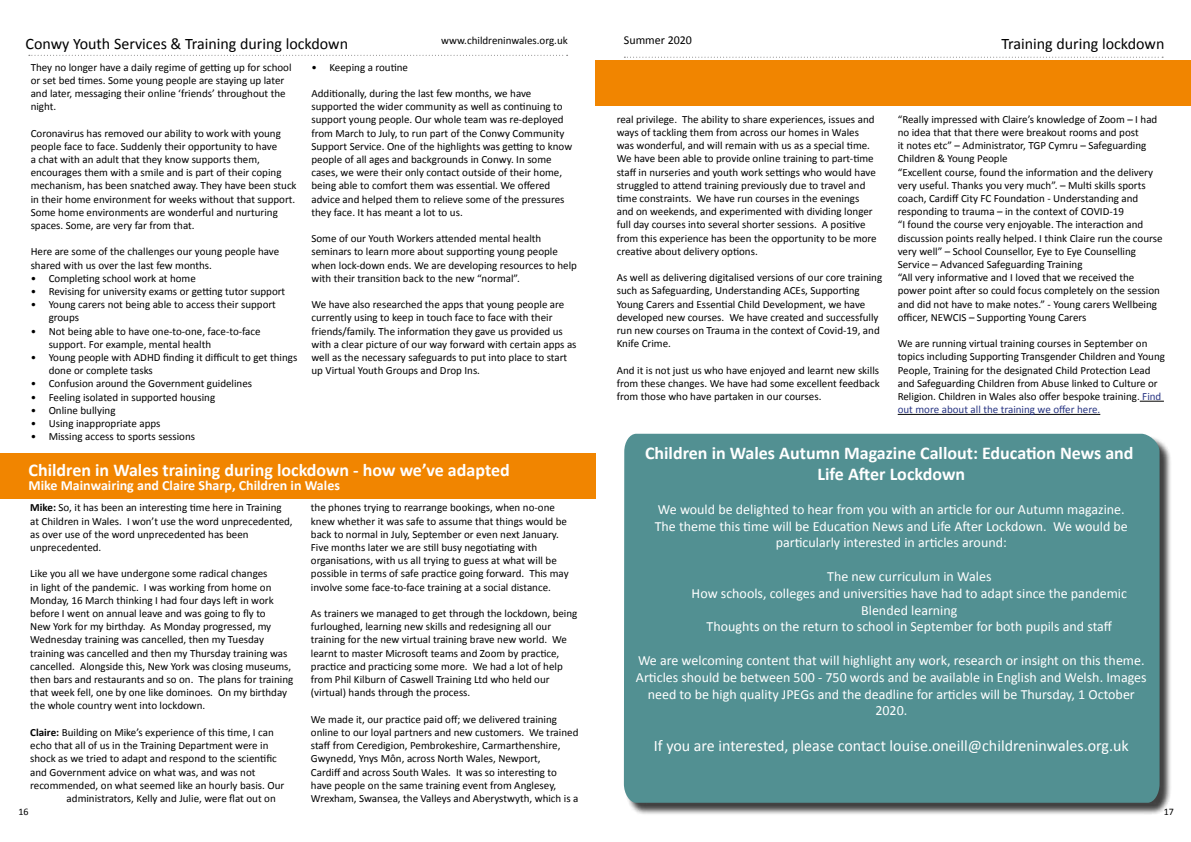
<style>
.page{position:relative;width:1191px;height:842px;background:#fff}
.page>*{position:absolute;margin:0;border:0;box-sizing:border-box;transform-origin:0 0}
.t1{font:700 18px/21.6px "Calibri";color:#fff;text-align:center}
.t2{font:16px "Calibri";color:#fff}
.t3{font:16px "Calibri";color:#000}
.t4{font:14px/16.8px "Calibri";color:#fff;text-align:center}
.t5{font:700 14px "Calibri";color:#fff}
.t6{font:12px "Calibri";color:#000}
.t7{font:11px/13.2px "Calibri";color:#000}
.t8{font:10px "Calibri";color:#000}
.s1{font-weight:700}
.s2{color:#283583}
</style>
<div class="page">
<svg style="left:624px;top:57px;width:539px;height:1px"></svg>
<svg style="left:29px;top:55px;width:538px;height:1px"></svg>
<div style="left:0;top:454px;width:595px;height:45px;background:#f18500"></div>
<svg style="left:1139px;top:401px;width:24px;height:1px"></svg>
<hr style="left:897px;top:414px;width:203px;height:1px;background:#000">
<div style="left:595px;top:61px;width:596px;height:45px;background:#f18500"></div>
<div style="left:625px;top:435px;width:546px;height:380px;background:#000;opacity:.75"></div>
<div style="left:624px;top:434px;width:535px;height:369px;background:#529092"></div>
<p class="t7" style="left:441px;top:34px;width:128px">www.childreninwales.org.uk</p>
<p class="t6" style="left:624px;top:33px;width:70px">Summer 2020</p>
<h2 class="t3" style="left:26px;top:34px;width:324px">Conwy Youth Services &amp; Training during lockdown</h2>
<h2 class="t3" style="left:1001px;top:34px;width:164px">Training during lockdown</h2>
<p class="t7" style="left:31px;top:60px;width:262px">They no longer have a daily regime of getting up for school or set bed times. Some young people are staying up later and later, messaging their online ‘friends’ throughout the night.</p>
<p class="t7" style="left:31px;top:126px;width:267px">Coronavirus has removed our ability to work with young people face to face. Suddenly their opportunity to have<br>a chat with an adult that they know supports them, encourages them with a smile and is part of their coping mechanism, has been snatched away. They have been stuck in their home environment for weeks without that support.<br>Some home environments are wonderful and nurturing spaces. Some, are very far from that.</p>
<p class="t7" style="left:31px;top:245px;width:250px">Here are some of the challenges our young people have shared with us over the last few months.</p>
<p class="t7" style="left:31px;top:272px;width:167px">• Completing school work at home</p>
<p class="t7" style="left:31px;top:285px;width:256px">• Revising for university exams or getting tutor support</p>
<p class="t7" style="left:49px;top:298px;width:229px;text-indent:-18px">• Young carers not being able to access their support groups</p>
<p class="t7" style="left:49px;top:324px;width:213px;text-indent:-18px">• Not being able to have one-to-one, face-to-face support. For example, mental health</p>
<p class="t7" style="left:49px;top:351px;width:250px;text-indent:-18px">• Young people with ADHD finding it difficult to get things done or complete tasks</p>
<p class="t7" style="left:31px;top:377px;width:223px">• Confusion around the Government guidelines</p>
<p class="t7" style="left:31px;top:390px;width:186px">• Feeling isolated in supported housing</p>
<p class="t7" style="left:31px;top:404px;width:86px">• Online bullying</p>
<p class="t7" style="left:31px;top:417px;width:131px">• Using inappropriate apps</p>
<p class="t7" style="left:31px;top:430px;width:166px">• Missing access to sports sessions</p>
<p class="t7" style="left:311px;top:60px;width:98px">• Keeping a routine</p>
<p class="t7" style="left:311px;top:87px;width:262px">Additionally, during the last few months, we have supported the wider community as well as continuing to support young people. Our whole team was re-deployed from March to July, to run part of the Conwy Community Support Service. One of the highlights was getting to know people of all ages and backgrounds in Conwy. In some cases, we were their only contact outside of their home, being able to comfort them was essential. We offered advice and helped them to relieve some of the pressures they face. It has meant a lot to us.</p>
<p class="t7" style="left:311px;top:232px;width:267px">Some of our Youth Workers attended mental health seminars to learn more about supporting young people when lock-down ends. We are developing resources to help with their transition back to the new “normal”.</p>
<p class="t7" style="left:311px;top:298px;width:267px">We have also researched the apps that young people are currently using to keep in touch face to face with their friends/family. The information they gave us provided us with a clear picture of our way forward with certain apps as well as the necessary safeguards to put into place to start up Virtual Youth Groups and Drop Ins.</p>
<h1 class="t1" style="left:28px;top:459px;width:483px">Children in Wales training during lockdown - how we’ve adapted</h1>
<p class="t5" style="left:28px;top:477px;width:313px">Mike Mainwairing and Claire Sharp, Children in Wales</p>
<p class="t7" style="left:30px;top:501px;width:264px"><span class="s1">Mike:</span> So, it has been an interesting time here in Training at Children in Wales. I won’t use the word unprecedented, as over use of the word unprecedented has been unprecedented.</p>
<p class="t7" style="left:30px;top:567px;width:265px">Like you all we have undergone some radical changes<br>in light of the pandemic. I was working from home on Monday, 16 March thinking I had four days left in work before I went on annual leave and was going to fly to<br>New York for my birthday. As Monday progressed, my Wednesday training was cancelled, then my Tuesday training was cancelled and then my Thursday training was cancelled. Alongside this, New York was closing museums, then bars and restaurants and so on. The plans for training that week fell, one by one like dominoes. On my birthday the whole country went into lockdown.</p>
<p class="t7" style="left:30px;top:726px;width:245px"><span class="s1">Claire:</span> Building on Mike’s experience of this time, I can</p>
<p class="t7" style="left:30px;top:739px;width:240px">echo that all of us in the Training Department were in</p>
<p class="t7" style="left:30px;top:752px;width:248px">shock as we tried to adapt and respond to the scientific</p>
<p class="t7" style="left:30px;top:765px;width:227px">and Government advice on what was, and was not</p>
<p class="t7" style="left:30px;top:778px;width:256px">recommended, on what seemed like an hourly basis. Our</p>
<p class="t7" style="left:67px;top:792px;width:211px">administrators, Kelly and Julie, were flat out on</p>
<p class="t7" style="left:311px;top:501px;width:259px">the phones trying to rearrange bookings, when no-one knew whether it was safe to assume that things would be back to normal in July, September or even next January.<br>Five months later we are still busy negotiating with organisations, with us all trying to guess at what will be possible in terms of safe practice going forward. This may involve some face-to-face training at a social distance.</p>
<p class="t7" style="left:311px;top:607px;width:268px">As trainers we managed to get through the lockdown, being furloughed, learning new skills and redesigning all our training for the new virtual training brave new world. We learnt to master Microsoft teams and Zoom by practice, practice and practicing some more. We had a lot of help from Phil Kilburn of Caswell Training Ltd who held our (virtual) hands through the process.</p>
<p class="t7" style="left:311px;top:712px;width:269px">We made it, our practice paid off; we delivered training online to our loyal partners and new customers. We trained staff from Ceredigion, Pembrokeshire, Carmarthenshire, Gwynedd, Ynys Môn, across North Wales, Newport,<br>Cardiff and across South Wales. It was so interesting to have people on the same training event from Anglesey, Wrexham, Swansea, the Valleys and Aberystwyth, which is a</p>
<p class="t7" style="left:617px;top:112px;width:261px">real privilege. The ability to share experiences, issues and ways of tackling them from across our homes in Wales was wonderful, and will remain with us as a special time.<br>We have been able to provide online training to part-time staff in nurseries and youth work settings who would have struggled to attend training previously due to travel and time constraints. We have run courses in the evenings and on weekends, and experimented with dividing longer full day courses into several shorter sessions. A positive from this experience has been the opportunity to be more creative about delivery options.</p>
<p class="t7" style="left:617px;top:271px;width:267px">As well as delivering digitalised versions of our core training such as Safeguarding, Understanding ACEs, Supporting Young Carers and Essential Child Development, we have developed new courses. We have created and successfully run new courses on Trauma in the context of Covid-19, and Knife Crime.</p>
<p class="t7" style="left:617px;top:363px;width:264px;text-align:justify">And it is not just us who have enjoyed and learnt new skills from these changes. We have had some excellent feedback from those who have partaken in our courses.</p>
<p class="t7" style="left:897px;top:112px;width:266px">“Really impressed with Claire’s knowledge of Zoom – I had no idea that that there were breakout rooms and post<br>it notes etc” – Administrator, TGP Cymru – Safeguarding Children &amp; Young People<br>“Excellent course, found the information and the delivery very useful. Thanks you very much”. – Multi skills sports coach, Cardiff City FC Foundation - Understanding and responding to trauma – in the context of COVID-19<br>“I found the course very enjoyable. The interaction and discussion points really helped. I think Claire run the course very well” – School Counsellor, Eye to Eye Counselling Service – Advanced Safeguarding Training<br>“All very informative and I loved that we received the power point after so could focus completely on the session and did not have to make notes.” - Young carers Wellbeing officer, NEWCIS – Supporting Young Carers</p>
<p class="t7" style="left:897px;top:337px;width:269px">We are running virtual training courses in September on topics including Supporting Transgender Children and Young People, Training for the designated Child Protection Lead and Safeguarding Children from Abuse linked to Culture or Religion. Children in Wales also offer bespoke training. <span class="s2">Find out more about all the training we offer here.</span></p>
<h1 class="t1" style="left:645px;top:442px;width:490px">Children in Wales Autumn Magazine Callout: Education News and<br>Life After Lockdown</h1>
<p class="t4" style="left:655px;top:501px;width:474px">We would be delighted to hear from you with an article for our Autumn magazine.<br>The theme this time will be Education News and Life After Lockdown. We would be particularly interested in articles around:</p>
<p class="t4" style="left:691px;top:568px;width:437px">The new curriculum in Wales<br>How schools, colleges and universities have had to adapt since the pandemic Blended learning<br>Thoughts on the return to school in September for both pupils and staff</p>
<p class="t4" style="left:636px;top:652px;width:512px">We are welcoming content that will highlight any work, research or insight on this theme.<br>Articles should be between 500 - 750 words and be available in English and Welsh. Images need to be high quality JPEGs and the deadline for articles will be Thursday, 1 October 2020.</p>
<h2 class="t2" style="left:654px;top:736px;width:476px">If you are interested, please contact louise.oneill@childreninwales.org.uk</h2>
<p class="t8" style="left:18px;top:806px;width:12px">16</p>
<p class="t8" style="left:1163px;top:806px;width:12px">17</p>
</div>
